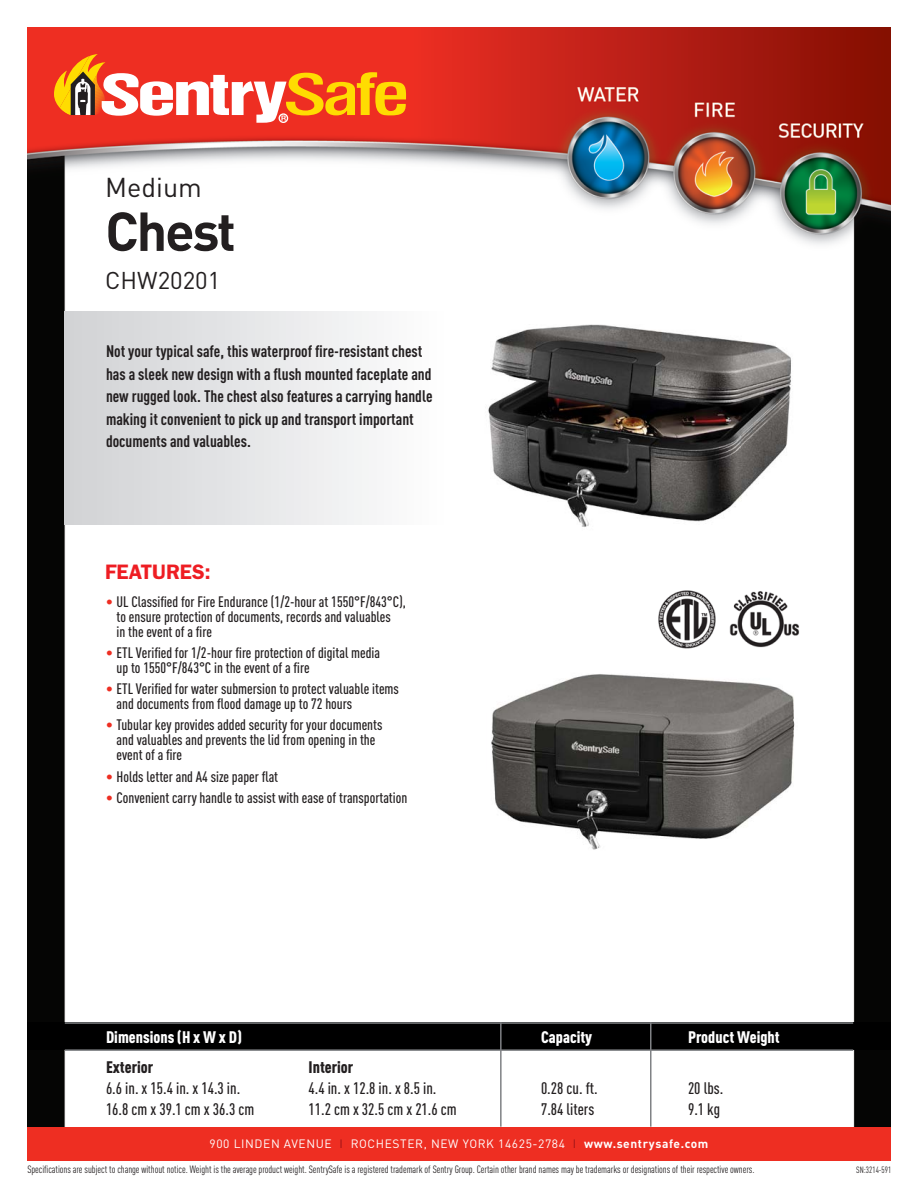
<style>
.page{position:relative;width:918px;height:1188px;background:#fff}
.page>*{position:absolute;margin:0;border:0;box-sizing:border-box;transform-origin:0 0}
.t1{font:700 54px "DIN";letter-spacing:-.04em;color:#231f20}
.t2{font:27px "DIN";color:#231f20}
.t3{font:24px "DIN";color:#231f20}
.t4{font:600 21px "Franklin Gothic";color:#ee1d23}
.t5{font:700 16.5px/22.5px "DIN Cond";color:#231f20}
.t6{font:500 16.5px "DIN Cond";color:#231f20}
.t7{font:900 16.5px "DIN Cond";color:#fff}
.t8{font:900 16.5px "DIN Cond";color:#231f20}
.t9{font:500 15px/15px "DIN Cond";color:#231f20}
.t10{font:12px "DIN";letter-spacing:.05em;color:#fff}
.t11{font:10.5px "DIN Cond";letter-spacing:-.005em;color:#231f20}
.t12{font:9px "DIN Cond";color:#231f20}
.s1{font-weight:700;color:#ee2e22}
.s2{color:#9c1418}
.s3{font-weight:700}
</style>
<div class="page">
<img style="left:27px;top:27px;width:864px;height:1101px">
<div style="left:27px;top:1128px;width:864px;height:33px;background:#ee2e22"></div>
<svg style="left:54px;top:54px;width:352px;height:69px"></svg>
<div style="left:65px;top:311px;width:383px;height:214px;background:linear-gradient(to right,#d0d2d4,#fefefe)"></div>
<img style="left:481px;top:287px;width:325px;height:283px">
<img style="left:487px;top:669px;width:311px;height:283px">
<img style="left:472px;top:582px;width:335px;height:76px">
<div style="left:27px;top:1022px;width:864px;height:27px;background:#000"></div>
<hr style="left:65px;top:1049px;width:788px;height:2px;background:#808285">
<hr style="left:500px;top:1022px;width:2px;height:105px;background:#808285">
<hr style="left:650px;top:1022px;width:2px;height:105px;background:#808285">
<hr style="left:65px;top:1022px;width:788px;height:2px;background:#808285">
<p class="t2" style="left:105px;top:170px;width:98px">Medium</p>
<p class="t1" style="left:105px;top:196px;width:132px">Chest</p>
<p class="t3" style="left:105px;top:266px;width:117px">CHW20201</p>
<p class="t5" style="left:106px;top:339px;width:328px">Not your typical safe, this waterproof fire-resistant chest has a sleek new design with a flush mounted faceplate and new rugged look. The chest also features a carrying handle making it convenient to pick up and transport important documents and valuables.</p>
<p class="t4" style="left:105px;top:559px;width:107px">FEATURES:</p>
<p class="t9" style="left:117px;top:594px;width:291px;text-indent:-10px"><span class="s1">•</span> UL Classified for Fire Endurance (1/2-hour at 1550°F/843°C), to ensure protection of documents, records and valuables<br>in the event of a fire</p>
<p class="t9" style="left:117px;top:645px;width:265px;text-indent:-10px"><span class="s1">•</span> ETL Verified for 1/2-hour fire protection of digital media up to 1550°F/843°C in the event of a fire</p>
<p class="t9" style="left:117px;top:681px;width:284px;text-indent:-10px"><span class="s1">•</span> ETL Verified for water submersion to protect valuable items and documents from flood damage up to 72 hours</p>
<p class="t9" style="left:117px;top:717px;width:267px;text-indent:-10px"><span class="s1">•</span> Tubular key provides added security for your documents and valuables and prevents the lid from opening in the event of a fire</p>
<p class="t9" style="left:106px;top:768px;width:174px"><span class="s1">•</span> Holds letter and A4 size paper flat</p>
<p class="t9" style="left:106px;top:789px;width:303px"><span class="s1">•</span> Convenient carry handle to assist with ease of transportation</p>
<p class="t7" style="left:106px;top:1027px;width:137px">Dimensions (H x W x D)</p>
<p class="t7" style="left:541px;top:1027px;width:53px">Capacity</p>
<p class="t7" style="left:688px;top:1027px;width:93px">Product Weight</p>
<p class="t8" style="left:106px;top:1057px;width:49px">Exterior</p>
<p class="t8" style="left:309px;top:1057px;width:46px">Interior</p>
<p class="t6" style="left:106px;top:1078px;width:136px">6.6 in. x 15.4 in. x 14.3 in.</p>
<p class="t6" style="left:309px;top:1078px;width:129px">4.4 in. x 12.8 in. x 8.5 in.</p>
<p class="t6" style="left:541px;top:1078px;width:58px">0.28 cu. ft.</p>
<p class="t6" style="left:688px;top:1078px;width:37px">20 lbs.</p>
<p class="t6" style="left:106px;top:1099px;width:150px">16.8 cm x 39.1 cm x 36.3 cm</p>
<p class="t6" style="left:309px;top:1099px;width:150px">11.2 cm x 32.5 cm x 21.6 cm</p>
<p class="t6" style="left:541px;top:1099px;width:55px">7.84 liters</p>
<p class="t6" style="left:688px;top:1099px;width:34px">9.1 kg</p>
<p class="t10" style="left:210px;top:1137px;width:500px">900 LINDEN AVENUE <span class="s2">I</span> ROCHESTER, NEW YORK 14625-2784 <span class="s2">I</span> <span class="s3">www.sentrysafe.com</span></p>
<p class="t11" style="left:27px;top:1163px;width:729px">Specifications are subject to change without notice. Weight is the average product weight. SentrySafe is a registered trademark of Sentry Group. Certain other brand names may be trademarks or designations of their respective owners.</p>
<p class="t12" style="left:856px;top:1165px;width:37px">SN:3214-591</p>
</div>
